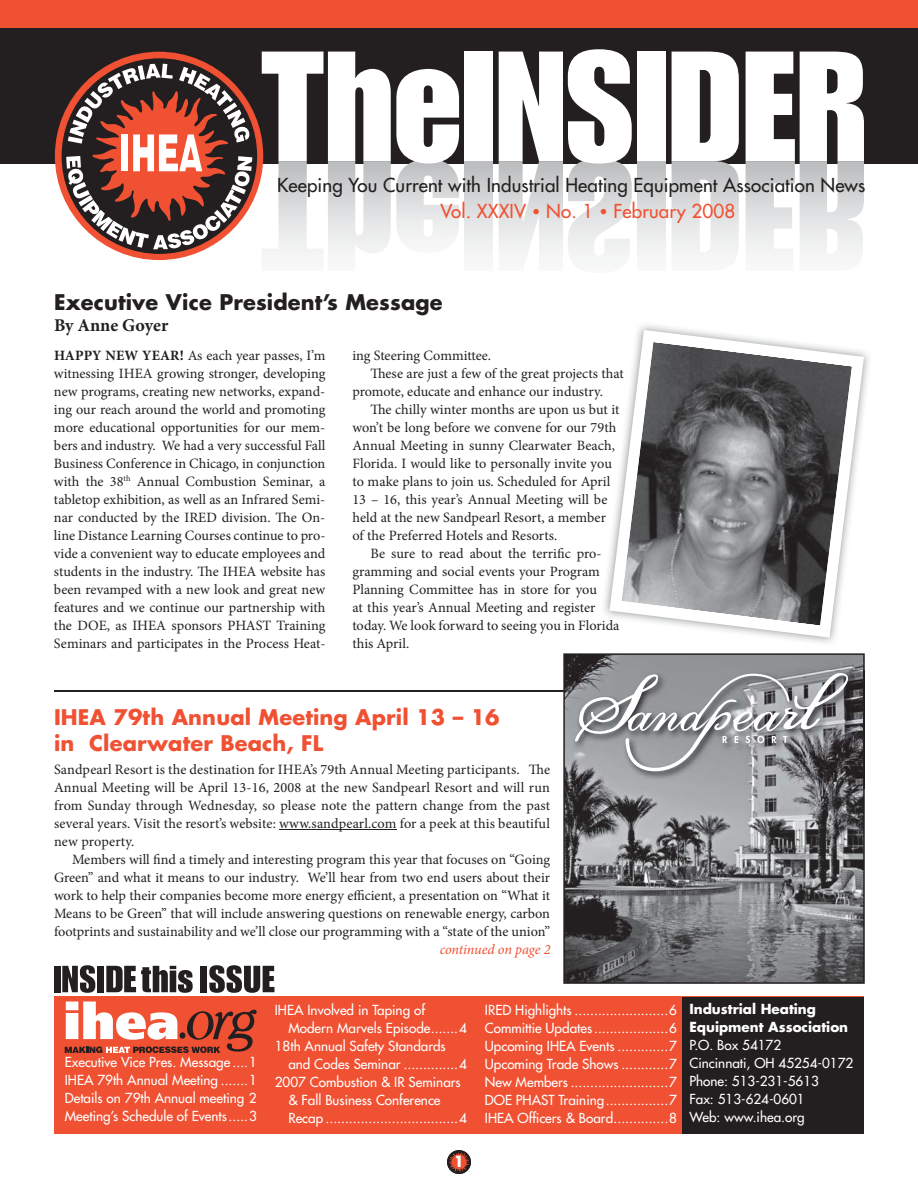
<style>
.page{position:relative;width:918px;height:1188px;background:#fff}
.page>*{position:absolute;margin:0;border:0;box-sizing:border-box;transform-origin:0 0}
.t1{font:700 21px/25.8px "Futura";letter-spacing:.005em;color:#f05133}
.t2{font:700 21px "Futura";letter-spacing:.005em;color:#231f20}
.t3{font:18.75px/26.2px "Futura";letter-spacing:.005em;color:#231f20}
.t4{font:700 18px "Minion Pro";color:#231f20}
.t5{font:700 15px "Futura";color:#fff}
.t6{font:14.25px/18px "Minion Pro";color:#231f20;text-align:justify}
.t7{font:italic 14.25px "Minion Pro";letter-spacing:-.01em;color:#f05133}
.t8{font:13.5px/18px "Futura";color:#fff;text-align:justify}
.t9{font:700 13.5px/18px "Futura";color:#fff}
.s1{color:#f05133}
.s2{font-size:14.25px;color:#f05133}
.s3{font-weight:700}
</style>
<div class="page">
<div style="left:54px;top:997px;width:810px;height:137px;background:#f05133"></div>
<div style="left:683px;top:998px;width:181px;height:136px;background:#231f20"></div>
<div style="left:0;top:0;width:918px;height:37px;background:#f05133"></div>
<div style="left:0;top:28px;width:918px;height:135px;background:#231f20"></div>
<div style="left:55px;top:52px;width:208px;height:208px;background:#f05133;border-radius:50%"></div>
<svg style="left:61px;top:58px;width:197px;height:197px"></svg>
<svg style="left:66px;top:64px;width:186px;height:185px"></svg>
<div style="left:464px;top:161px;width:28px;height:110px;background:linear-gradient(to bottom,#bdbfc1,#fefefe)"></div>
<div style="left:637px;top:161px;width:28px;height:110px;background:linear-gradient(to bottom,#bdbfc1,#fefefe)"></div>
<svg style="left:262px;top:52px;width:197px;height:205px"></svg>
<div style="left:464px;top:52px;width:28px;height:109px;background:#fff"></div>
<svg style="left:499px;top:49px;width:133px;height:209px"></svg>
<div style="left:637px;top:52px;width:28px;height:109px;background:#fff"></div>
<svg style="left:672px;top:52px;width:67px;height:205px"></svg>
<svg style="left:746px;top:52px;width:118px;height:205px"></svg>
<div style="left:54px;top:966px;width:7px;height:26px;background:#231f20"></div>
<svg style="left:62px;top:965px;width:33px;height:28px"></svg>
<div style="left:97px;top:966px;width:7px;height:26px;background:#231f20"></div>
<svg style="left:106px;top:966px;width:87px;height:27px"></svg>
<div style="left:201px;top:966px;width:6px;height:26px;background:#231f20"></div>
<svg style="left:209px;top:965px;width:65px;height:28px"></svg>
<svg style="left:447px;top:1150px;width:24px;height:24px"></svg>
<div style="left:448px;top:1151px;width:22px;height:22px;background:#231f20;border-radius:50%"></div>
<svg style="left:449px;top:1152px;width:20px;height:20px"></svg>
<img style="left:604px;top:325px;width:265px;height:318px">
<img style="left:604px;top:368px;width:5px;height:14px">
<img style="left:604px;top:404px;width:5px;height:14px">
<img style="left:604px;top:422px;width:5px;height:14px">
<img style="left:604px;top:440px;width:5px;height:14px">
<img style="left:604px;top:458px;width:5px;height:14px">
<img style="left:604px;top:476px;width:5px;height:14px">
<img style="left:604px;top:494px;width:4px;height:14px">
<svg style="left:604px;top:512px;width:2px;height:13px"></svg>
<img style="left:604px;top:620px;width:5px;height:14px">
<svg style="left:609px;top:330px;width:255px;height:308px"></svg>
<hr style="left:279px;top:829px;width:118px;height:1px;background:#231f20">
<svg style="left:65px;top:1002px;width:192px;height:51px"></svg>
<hr style="left:54px;top:691px;width:510px;height:1px;background:#231f20">
<svg style="left:563px;top:653px;width:302px;height:331px;background:#757678"></svg>
<img style="left:572px;top:670px;width:293px;height:119px">
<svg style="left:574px;top:671px;width:281px;height:100px;background:#96989a"></svg>
<h2 class="t3" style="left:441px;top:173px;width:426px;text-indent:-163px">Keeping You Current with Industrial Heating Equipment Association News<br><span class="s1">Vol. XXXIV</span> <span class="s2">•</span> <span class="s1">No. 1</span> <span class="s2">•</span> <span class="s1">February 2008</span></h2>
<h1 class="t2" style="left:54px;top:292px;width:390px">Executive Vice President’s Message</h1>
<p class="t4" style="left:54px;top:318px;width:116px">By Anne Goyer</p>
<p class="t6" style="left:54px;top:348px;width:273px"><span class="s3">HAPPY NEW YEAR!</span> As each year passes, I’m witnessing IHEA growing stronger, developing new programs, creating new networks, expand&shy;ing our reach around the world and promoting more educational opportunities for our mem&shy;bers and industry. We had a very successful Fall Business Conference in Chicago, in conjunction with the 38<sup>th</sup> Annual Combustion Seminar, a tabletop exhibition, as well as an Infrared Semi&shy;nar conducted by the IRED division. The On&shy;line Distance Learning Courses continue to pro&shy;vide a convenient way to educate employees and students in the industry. The IHEA website has been revamped with a new look and great new features and we continue our partnership with the DOE, as IHEA sponsors PHAST Training Seminars and participates in the Process Heat-</p>
<p class="t6" style="left:352px;top:348px;width:140px">ing Steering Committee.</p>
<p class="t6" style="left:370px;top:366px;width:255px">These are just a few of the great projects that</p>
<p class="t6" style="left:352px;top:384px;width:252px">promote, educate and enhance our industry.</p>
<p class="t6" style="left:370px;top:402px;width:251px">The chilly winter months are upon us but it</p>
<p class="t6" style="left:352px;top:420px;width:266px">won’t be long before we convene for our 79th</p>
<p class="t6" style="left:352px;top:438px;width:264px">Annual Meeting in sunny Clearwater Beach,</p>
<p class="t6" style="left:352px;top:456px;width:261px">Florida. I would like to personally invite you</p>
<p class="t6" style="left:352px;top:474px;width:260px">to make plans to join us. Scheduled for April</p>
<p class="t6" style="left:352px;top:492px;width:257px">13 – 16, this year’s Annual Meeting will be</p>
<p class="t6" style="left:352px;top:510px;width:255px">held at the new Sandpearl Resort, a member</p>
<p class="t6" style="left:352px;top:528px;width:207px">of the Preferred Hotels and Resorts.</p>
<p class="t6" style="left:370px;top:546px;width:233px">Be sure to read about the terrific pro-</p>
<p class="t6" style="left:352px;top:564px;width:249px">gramming and social events your Program</p>
<p class="t6" style="left:352px;top:582px;width:246px">Planning Committee has in store for you</p>
<p class="t6" style="left:352px;top:600px;width:245px">at this year’s Annual Meeting and register</p>
<p class="t6" style="left:352px;top:618px;width:269px">today. We look forward to seeing you in Florida</p>
<p class="t6" style="left:352px;top:636px;width:58px">this April.</p>
<h1 class="t1" style="left:54px;top:706px;width:447px">IHEA 79th Annual Meeting April 13 – 16 in Clearwater Beach, FL</h1>
<p class="t6" style="left:54px;top:762px;width:498px">Sandpearl Resort is the destination for IHEA’s 79th Annual Meeting participants. The Annual Meeting will be April 13-16, 2008 at the new Sandpearl Resort and will run from Sunday through Wednesday, so please note the pattern change from the past several years. Visit the resort’s website: www.sandpearl.com for a peek at this beautiful new property.</p>
<p class="t6" style="left:54px;top:852px;width:498px;text-indent:18px">Members will find a timely and interesting program this year that focuses on “Going Green” and what it means to our industry. We’ll hear from two end users about their work to help their companies become more energy efficient, a presentation on “What it Means to be Green” that will include answering questions on renewable energy, carbon footprints and sustainability and we’ll close our programming with a “state of the union”</p>
<p class="t8" style="left:65px;top:1054px;width:194px">Executive Vice Pres. Message ....1<br>IHEA 79th Annual Meeting .......1<br>Details on 79th Annual meeting 2<br>Meeting’s Schedule of Events .....3</p>
<p class="t7" style="left:440px;top:944px;width:112px">continued on page 2</p>
<p class="t8" style="left:275px;top:1002px;width:152px">IHEA Involved in Taping of</p>
<p class="t8" style="left:288px;top:1020px;width:180px">Modern Marvels Episode .......4</p>
<p class="t8" style="left:275px;top:1038px;width:172px">18th Annual Safety Standards</p>
<p class="t8" style="left:288px;top:1056px;width:180px">and Codes Seminar ..............4</p>
<p class="t8" style="left:275px;top:1074px;width:187px">2007 Combustion &amp; IR Seminars</p>
<p class="t8" style="left:288px;top:1092px;width:154px">&amp; Fall Business Conference</p>
<p class="t8" style="left:288px;top:1110px;width:180px">Recap ..................................4</p>
<p class="t5" style="left:454px;top:1155px;width:12px">1</p>
<p class="t8" style="left:485px;top:1002px;width:194px">IRED Highlights ........................6<br>Committie Updates ...................6<br>Upcoming IHEA Events .............7<br>Upcoming Trade Shows ............7<br>New Members .........................7<br>DOE PHAST Training ................7<br>IHEA Officers &amp; Board ..............8</p>
<p class="t9" style="left:689px;top:1001px;width:160px">Industrial Heating<br>Equipment Association</p>
<p class="t8" style="left:689px;top:1037px;width:165px;text-align:left">P.O. Box 54172<br>Cincinnati, OH 45254-0172<br>Phone: 513-231-5613<br>Fax: 513-624-0601<br>Web: www.ihea.org</p>
</div>
